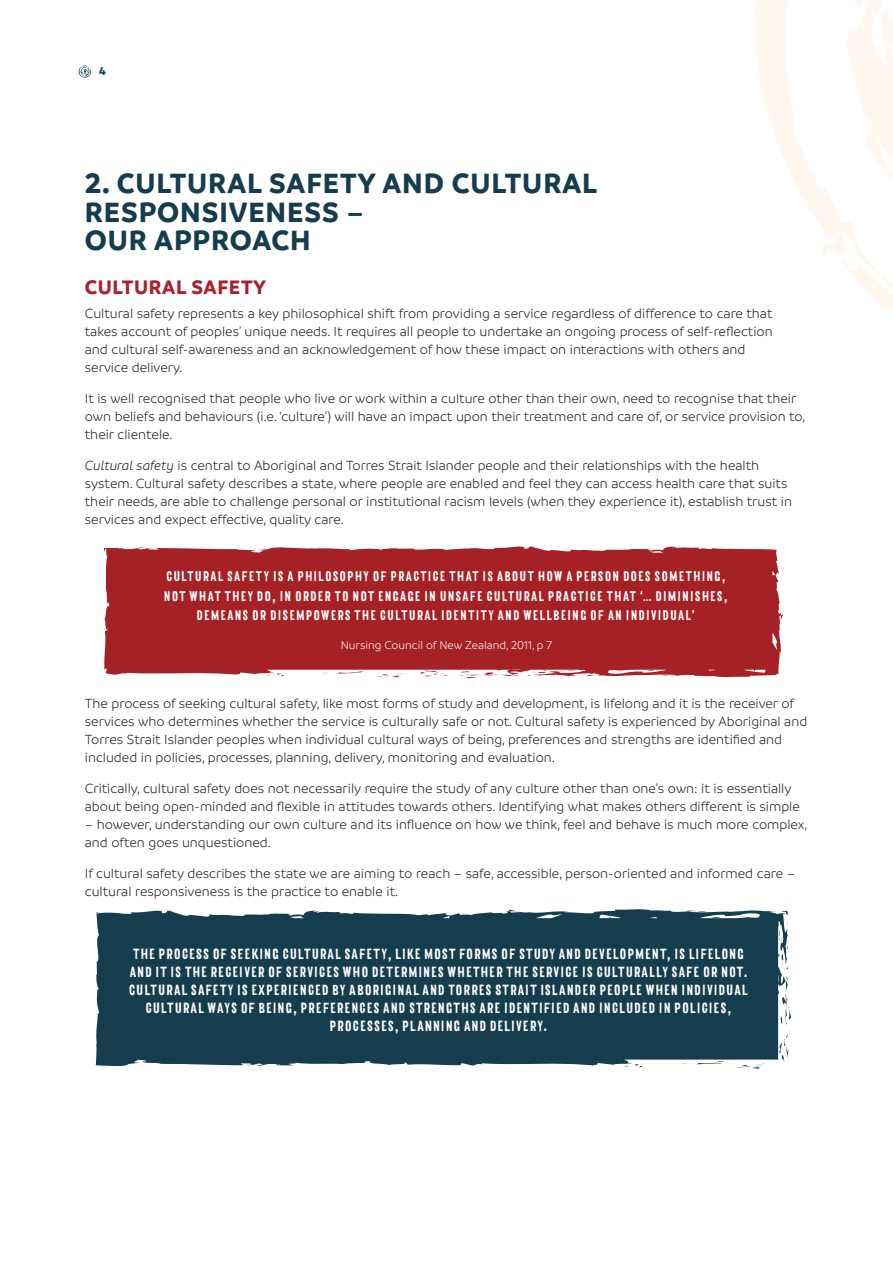
<style>
.page{position:relative;width:893px;height:1263px;background:#fff}
.page>*{position:absolute;margin:0;border:0;box-sizing:border-box;transform-origin:0 0}
.t1{font:700 30px/28.5px "Branding";letter-spacing:.03em;color:#153d4e}
.t2{font:700 21px "Branding";letter-spacing:.03em;color:#aa202c}
.t3{font:300 14.25px/18px "Branding";color:#231f20}
.t4{font:14.25px/18px "Canvas 3 D Sans";color:#fff;text-align:center}
.t5{font:13.5px/19.5px "Canvas 3 D Sans";letter-spacing:.02em;color:#fff;text-align:center}
.t6{font:300 12px "Branding";color:#fff}
.t7{font:700 12px "Branding";color:#153d4e}
.s1{font-style:italic}
</style>
<div class="page">
<svg style="left:737px;top:1066px;width:25px;height:3px"></svg>
<div style="left:95px;top:909px;width:693px;height:157px;background:#153d4e"></div>
<svg style="left:779px;top:976px;width:12px;height:87px"></svg>
<svg style="left:508px;top:909px;width:9px;height:2px"></svg>
<svg style="left:777px;top:911px;width:11px;height:58px"></svg>
<svg style="left:686px;top:910px;width:35px;height:8px"></svg>
<svg style="left:635px;top:1064px;width:9px;height:3px"></svg>
<svg style="left:104px;top:546px;width:679px;height:132px;background:#ac3035"></svg>
<svg style="left:528px;top:670px;width:72px;height:7px"></svg>
<svg style="left:646px;top:670px;width:34px;height:6px"></svg>
<svg style="left:266px;top:673px;width:19px;height:3px"></svg>
<svg style="left:755px;top:0;width:138px;height:309px"></svg>
<svg style="left:79px;top:65px;width:12px;height:13px"></svg>
<p class="t7" style="left:99px;top:64px;width:8px">4</p>
<h1 class="t1" style="left:85px;top:169px;width:514px">2. CULTURAL SAFETY AND CULTURAL<br>RESPONSIVENESS –<br>OUR APPROACH</h1>
<h2 class="t2" style="left:85px;top:275px;width:183px">CULTURAL SAFETY</h2>
<p class="t3" style="left:85px;top:305px;width:689px">Cultural safety represents a key philosophical shift from providing a service regardless of difference to care that takes account of peoples’ unique needs. It requires all people to undertake an ongoing process of self-reflection and cultural self-awareness and an acknowledgement of how these impact on interactions with others and service delivery.</p>
<p class="t3" style="left:85px;top:390px;width:722px">It is well recognised that people who live or work within a culture other than their own, need to recognise that their own beliefs and behaviours (i.e. ‘culture’) will have an impact upon their treatment and care of, or service provision to, their clientele.</p>
<p class="t3" style="left:85px;top:456px;width:709px"><span class="s1">Cultural safety</span> is central to Aboriginal and Torres Strait Islander people and their relationships with the health system. Cultural safety describes a state, where people are enabled and feel they can access health care that suits their needs, are able to challenge personal or institutional racism levels (when they experience it), establish trust in services and expect effective, quality care.</p>
<p class="t5" style="left:164px;top:567px;width:566px">CULTURAL SAFETY IS A PHILOSOPHY OF PRACTICE THAT IS ABOUT HOW A PERSON DOES SOMETHING,<br>NOT WHAT THEY DO, IN ORDER TO NOT ENGAGE IN UNSAFE CULTURAL PRACTICE THAT ‘… DIMINISHES,<br>DEMEANS OR DISEMPOWERS THE CULTURAL IDENTITY AND WELLBEING OF AN INDIVIDUAL’</p>
<p class="t6" style="left:341px;top:639px;width:213px">Nursing Council of New Zealand, 2011, p 7</p>
<p class="t3" style="left:85px;top:695px;width:724px">The process of seeking cultural safety, like most forms of study and development, is lifelong and it is the receiver of services who determines whether the service is culturally safe or not. Cultural safety is experienced by Aboriginal and Torres Strait Islander peoples when individual cultural ways of being, preferences and strengths are identified and included in policies, processes, planning, delivery, monitoring and evaluation.</p>
<p class="t3" style="left:85px;top:780px;width:717px">Critically, cultural safety does not necessarily require the study of any culture other than one’s own: it is essentially about being open-minded and flexible in attitudes towards others. Identifying what makes others different is simple</p>
<p class="t3" style="left:85px;top:816px;width:724px">– however, understanding our own culture and its influence on how we think, feel and behave is much more complex, and often goes unquestioned.</p>
<p class="t3" style="left:85px;top:864px;width:712px">If cultural safety describes the state we are aiming to reach – safe, accessible, person-oriented and informed care – cultural responsiveness is the practice to enable it.</p>
<p class="t4" style="left:129px;top:945px;width:622px">THE PROCESS OF SEEKING CULTURAL SAFETY, LIKE MOST FORMS OF STUDY AND DEVELOPMENT, IS LIFELONG AND IT IS THE RECEIVER OF SERVICES WHO DETERMINES WHETHER THE SERVICE IS CULTURALLY SAFE OR NOT.<br>CULTURAL SAFETY IS EXPERIENCED BY ABORIGINAL AND TORRES STRAIT ISLANDER PEOPLE WHEN INDIVIDUAL CULTURAL WAYS OF BEING, PREFERENCES AND STRENGTHS ARE IDENTIFIED AND INCLUDED IN POLICIES, PROCESSES, PLANNING AND DELIVERY.</p>
</div>
